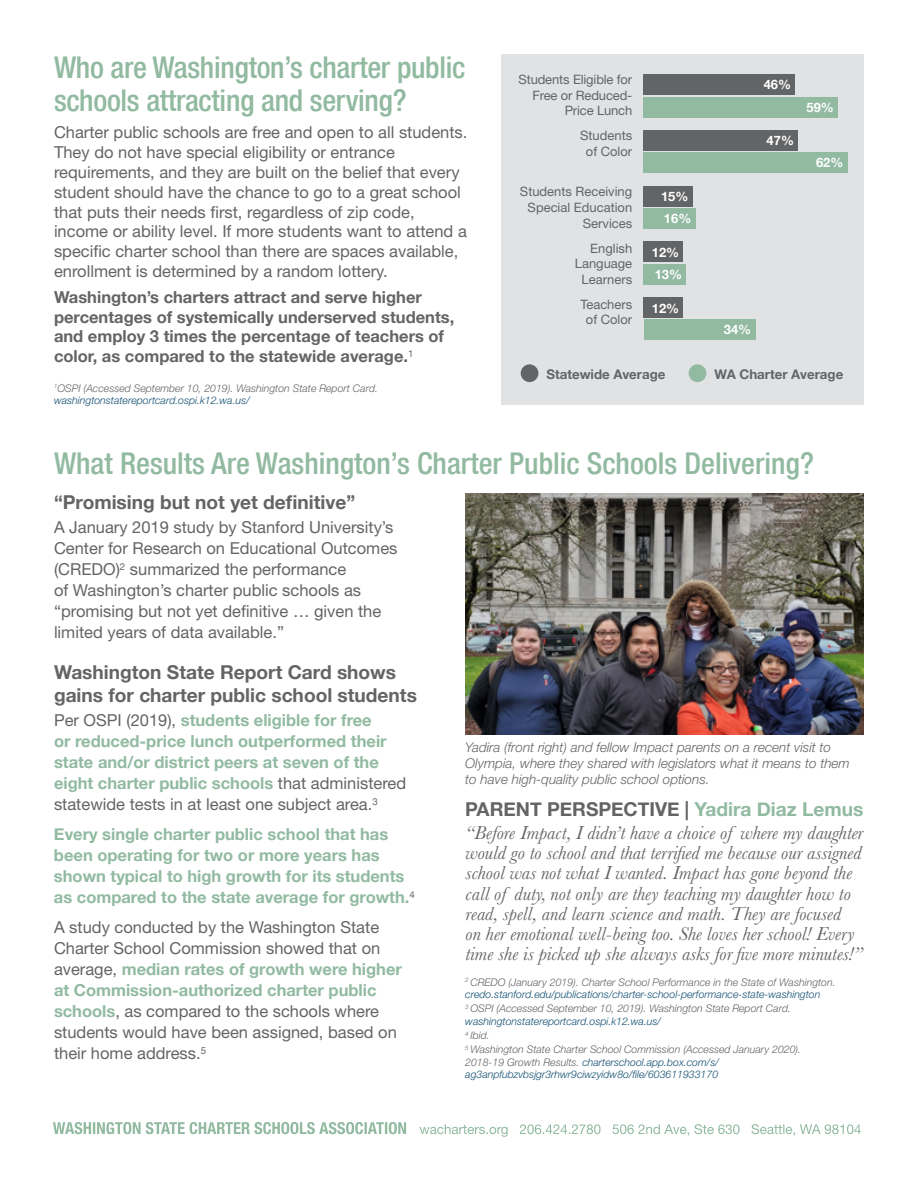
<style>
.page{position:relative;width:918px;height:1188px;background:#fff}
.page>*{position:absolute;margin:0;border:0;box-sizing:border-box;transform-origin:0 0}
.t1{font:500 condensed 30px/33px "Helvetica Neue LT";letter-spacing:-.01em;color:#91baa1}
.t2{font:italic 19.5px/20.2px "Baskerville MT Std";color:#636466}
.t3{font:700 19.2px/23px "Helvetica Neue";color:#636466}
.t4{font:16.5px/21px "Helvetica Neue LT Std";color:#636466}
.t5{font:700 16.5px/21px "Helvetica Neue";color:#91baa1}
.t6{font:700 16.5px/19.8px "Helvetica Neue";color:#636466}
.t7{font:italic 300 13.5px/16.2px "Helvetica Neue LT Std";color:#636466}
.t8{font:700 13.35px "Helvetica Neue";color:#636466}
.t9{font:12.9px/15.6px "Helvetica Neue LT Std";color:#636466;text-align:right}
.t10{font:700 12.9px "Helvetica Neue";color:#fff}
.t11{font:italic 300 10.5px/12.6px "Helvetica Neue LT Std";color:#636466}
.t12{font:italic 300 10.5px/12.6px "Helvetica Neue LT Std";color:#124f72}
.s1{color:#124f72}
.s2{font-family:"Helvetica Neue LT Std";font-weight:400;color:#636466}
.s3{font-family:"Helvetica Neue";font-weight:700;color:#91baa1}
.s4{color:#91baa1}
.s5{color:#636466}
</style>
<div class="page">
<div style="left:501px;top:54px;width:363px;height:350px;background:#e1e2e3"></div>
<svg style="left:53px;top:1122px;width:808px;height:15px"></svg>
<img style="left:465px;top:494px;width:399px;height:241px">
<div style="left:644px;top:97px;width:194px;height:20px;background:#91baa1"></div>
<div style="left:644px;top:153px;width:204px;height:20px;background:#91baa1"></div>
<div style="left:644px;top:208px;width:52px;height:21px;background:#91baa1"></div>
<div style="left:644px;top:264px;width:42px;height:20px;background:#91baa1"></div>
<div style="left:644px;top:320px;width:112px;height:20px;background:#91baa1"></div>
<div style="left:644px;top:75px;width:151px;height:20px;background:#636466"></div>
<div style="left:644px;top:130px;width:154px;height:21px;background:#636466"></div>
<div style="left:644px;top:186px;width:49px;height:20px;background:#636466"></div>
<div style="left:644px;top:242px;width:39px;height:20px;background:#636466"></div>
<div style="left:644px;top:298px;width:39px;height:20px;background:#636466"></div>
<div style="left:521px;top:364px;width:17px;height:18px;background:#636466;border-radius:50%"></div>
<div style="left:689px;top:364px;width:17px;height:18px;background:#91baa1;border-radius:50%"></div>
<h1 class="t1" style="left:54px;top:51px;width:413px">Who are Washington’s charter public schools attracting and serving?</h1>
<p class="t4" style="left:54px;top:122px;width:415px;line-height:19.8px">Charter public schools are free and open to all students.<br>They do not have special eligibility or entrance requirements, and they are built on the belief that every student should have the chance to go to a great school that puts their needs first, regardless of zip code, income or ability level. If more students want to attend a specific charter school than there are spaces available, enrollment is determined by a random lottery.</p>
<p class="t6" style="left:54px;top:287px;width:402px">Washington’s charters attract and serve higher percentages of systemically underserved students, and employ 3 times the percentage of teachers of color, as compared to the statewide average.<sup>1</sup></p>
<p class="t11" style="left:54px;top:381px;width:325px"><sup>1</sup>OSPI (Accessed September 10, 2019). Washington State Report Card. <span class="s1">washingtonstatereportcard.ospi.k12.wa.us/</span></p>
<p class="t9" style="left:518px;top:71px;width:115px">Students Eligible for<br>Free or Reduced-<br>Price Lunch</p>
<p class="t9" style="left:580px;top:128px;width:54px;text-align:center">Students of Color</p>
<p class="t9" style="left:520px;top:184px;width:114px">Students Receiving<br>Special Education<br>Services</p>
<p class="t9" style="left:575px;top:240px;width:59px">English<br>Language<br>Learners</p>
<p class="t9" style="left:580px;top:296px;width:53px;text-align:center">Teachers of Color</p>
<p class="t10" style="left:661px;top:186px;width:29px">15%</p>
<p class="t10" style="left:664px;top:208px;width:29px">16%</p>
<p class="t10" style="left:652px;top:242px;width:29px">12%</p>
<p class="t10" style="left:655px;top:264px;width:29px">13%</p>
<p class="t10" style="left:652px;top:298px;width:29px">12%</p>
<p class="t10" style="left:764px;top:74px;width:29px">46%</p>
<p class="t10" style="left:767px;top:131px;width:29px">47%</p>
<p class="t10" style="left:807px;top:97px;width:29px">59%</p>
<p class="t10" style="left:816px;top:152px;width:29px">62%</p>
<p class="t10" style="left:724px;top:319px;width:29px">34%</p>
<p class="t8" style="left:546px;top:364px;width:121px">Statewide Average</p>
<p class="t8" style="left:714px;top:364px;width:130px">WA Charter Average</p>
<h1 class="t1" style="left:54px;top:446px;width:761px">What Results Are Washington’s Charter Public Schools Delivering?</h1>
<p class="t3" style="left:54px;top:491px;width:303px">“Promising but not yet definitive”</p>
<p class="t4" style="left:54px;top:517px;width:345px">A January 2019 study by Stanford University’s Center for Research on Educational Outcomes (CREDO)<sup>2</sup> summarized the performance<br>of Washington’s charter public schools as “promising but not yet definitive … given the limited years of data available.”</p>
<p class="t3" style="left:54px;top:661px;width:364px">Washington State Report Card shows gains for charter public school students</p>
<p class="t5" style="left:54px;top:710px;width:354px"><span class="s2">Per OSPI (2019),</span> students eligible for free<br>or reduced-price lunch outperformed their state and/or district peers at seven of the eight charter public schools <span class="s2">that administered</span></p>
<p class="t4" style="left:54px;top:793px;width:325px">statewide tests in at least one subject area.<sup>3</sup></p>
<p class="t5" style="left:54px;top:824px;width:362px">Every single charter public school that has been operating for two or more years has shown typical to high growth for its students as compared to the state average for growth.<sup>4</sup></p>
<p class="t4" style="left:54px;top:916px;width:328px">A study conducted by the Washington State<br>Charter School Commission showed that on</p>
<p class="t5" style="left:54px;top:959px;width:349px"><span class="s2">average,</span> median rates of growth were higher at Commission-authorized charter public</p>
<p class="t4" style="left:54px;top:1000px;width:344px"><span class="s3">schools</span>, as compared to the schools where students would have been assigned, based on their home address.<sup>5</sup></p>
<p class="t7" style="left:465px;top:739px;width:386px">Yadira (front right) and fellow Impact parents on a recent visit to<br>Olympia, where they shared with legislators what it means to them to have high-quality public school options.</p>
<p class="t3" style="left:465px;top:798px;width:400px">PARENT PERSPECTIVE | <span class="s4">Yadira Diaz Lemus</span></p>
<p class="t2" style="left:465px;top:822px;width:399px">“Before Impact, I didn’t have a choice of where my daughter would go to school and that terrified me because our assigned school was not what I wanted. Impact has gone beyond the call of duty, not only are they teaching my daughter how to read, spell, and learn science and math. They are focused<br>on her emotional well-being too. She loves her school! Every time she is picked up she always asks for five more minutes!”</p>
<p class="t12" style="left:465px;top:975px;width:372px"><sup>2</sup> <span class="s5">CREDO (January 2019). Charter School Performance in the State of Washington. </span>credo.stanford.edu/publications/charter-school-performance-state-washington</p>
<p class="t11" style="left:465px;top:1002px;width:327px"><sup>3</sup> OSPI (Accessed September 10, 2019). Washington State Report Card. <span class="s1">washingtonstatereportcard.ospi.k12.wa.us/</span></p>
<p class="t11" style="left:465px;top:1028px;width:337px;line-height:14.1px"><sup>4</sup> Ibid.<br><sup>5</sup> Washington State Charter School Commission (Accessed January 2020).</p>
<p class="t12" style="left:465px;top:1056px;width:255px"><span class="s5">2018-19 Growth Results.</span> charterschool.app.box.com/s/ ag3anpfubzvbsjgr3rhwr9ciwzyidw8o/file/603611933170</p>
</div>
